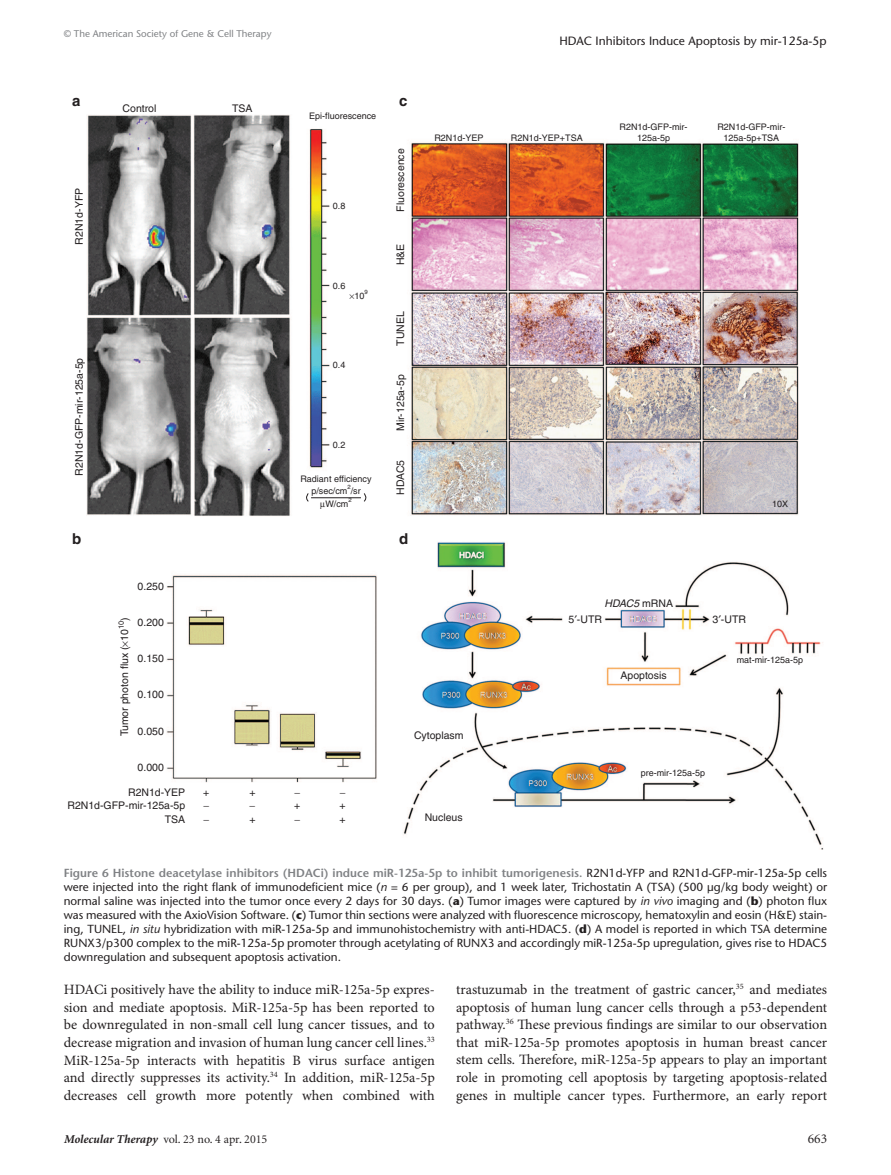
<style>
.page{position:relative;width:891px;height:1175px;background:#fff}
.page>*{position:absolute;margin:0;border:0;box-sizing:border-box;transform-origin:0 0}
.t1{font:700 15px "Helvetica";color:#231f20}
.t2{font:14.25px/17.7px "Minion Pro";color:#231f20;text-align:justify}
.t3{font:13.5px "Minion";color:#231f20}
.t4{font:12px "Stone Sans";color:#231f20}
.t5{font:12px "Minion";color:#231f20}
.t6{font:11.7px/14.1px "Stone Sans";color:#231f20;text-align:justify}
.t7{font:600 11.7px "ITC Stone Sans";color:#808285}
.t8{font:10.5px/13.4px "Helvetica";color:#231f20;text-align:right}
.t9{font:italic 10.5px "Helvetica";letter-spacing:-.015em;color:#231f20}
.t10{font:9.75px "Stone Sans";color:#808285}
.t11{font:9px/10.8px "Helvetica";color:#231f20;text-align:center}
.t12{font:6px "Helvetica";color:#231f20}
.s1{font-style:normal}
.s2{font-family:"Stone Sans";font-weight:400;color:#231f20}
.s3{font-style:italic}
.s4{font-weight:700}
.s5{font-weight:700;font-style:italic}
</style>
<div class="page">
<img style="left:87px;top:115px;width:737px;height:735px">
<svg style="left:123px;top:641px;width:5px;height:5px"></svg>
<svg style="left:304px;top:493px;width:64px;height:16px"></svg>
<svg style="left:350px;top:294px;width:4px;height:5px"></svg>
<svg style="left:203px;top:806px;width:6px;height:14px"></svg>
<p class="t10" style="left:64px;top:28px;width:209px">© The American Society of Gene &amp; Cell Therapy</p>
<p class="t1" style="left:72px;top:92px;width:10px">a</p>
<p class="t8" style="left:73px;top:244px;width:58px;rotate:-90deg">R2N1d-YFP</p>
<p class="t8" style="left:123px;top:102px;width:35px">Control</p>
<p class="t8" style="left:73px;top:475px;width:119px;rotate:-90deg">R2N1d-GFP-mir-125a-5p</p>
<p class="t8" style="left:232px;top:102px;width:22px">TSA</p>
<p class="t11" style="left:309px;top:111px;width:69px">Epi-fluorescence</p>
<p class="t11" style="left:333px;top:201px;width:14px">0.8</p>
<p class="t11" style="left:333px;top:280px;width:14px">0.6</p>
<p class="t12" style="left:365px;top:289px;width:5px">9</p>
<p class="t11" style="left:355px;top:290px;width:12px">10</p>
<p class="t11" style="left:333px;top:360px;width:14px">0.4</p>
<p class="t11" style="left:333px;top:439px;width:14px">0.2</p>
<p class="t11" style="left:300px;top:474px;width:73px">Radiant efficiency p/sec/cm /sr</p>
<p class="t12" style="left:347px;top:483px;width:5px">2</p>
<p class="t11" style="left:325px;top:498px;width:24px">W/cm</p>
<p class="t12" style="left:348px;top:496px;width:5px">2</p>
<p class="t1" style="left:399px;top:92px;width:10px">c</p>
<p class="t8" style="left:394px;top:211px;width:65px;rotate:-90deg">Fluorescence</p>
<p class="t8" style="left:394px;top:265px;width:23px;rotate:-90deg">H&amp;E</p>
<p class="t8" style="left:394px;top:346px;width:36px;rotate:-90deg">TUNEL</p>
<p class="t8" style="left:394px;top:431px;width:58px;rotate:-90deg">Mir-125a-5p</p>
<p class="t8" style="left:394px;top:494px;width:36px;rotate:-90deg">HDAC5</p>
<p class="t1" style="left:72px;top:529px;width:11px">b</p>
<p class="t1" style="left:399px;top:529px;width:11px">d</p>
<p class="t4" style="left:559px;top:34px;width:269px">HDAC Inhibitors Induce Apoptosis by mir-125a-5p</p>
<p class="t11" style="left:434px;top:132px;width:51px">R2N1d-YEP</p>
<p class="t11" style="left:511px;top:132px;width:73px">R2N1d-YEP+TSA</p>
<p class="t11" style="left:620px;top:121px;width:69px">R2N1d-GFP-mir-<br>125a-5p</p>
<p class="t11" style="left:717px;top:121px;width:69px">R2N1d-GFP-mir-<br>125a-5p+TSA</p>
<p class="t11" style="left:772px;top:498px;width:18px">10X</p>
<p class="t8" style="left:138px;top:579px;width:28px">0.250</p>
<p class="t8" style="left:138px;top:615px;width:28px">0.200</p>
<p class="t8" style="left:138px;top:651px;width:28px">0.150</p>
<p class="t8" style="left:118px;top:736px;width:121px;rotate:-90deg">Tumor photon flux ( 10<sup>10</sup>)</p>
<p class="t8" style="left:138px;top:688px;width:28px">0.100</p>
<p class="t8" style="left:138px;top:724px;width:28px">0.050</p>
<p class="t8" style="left:138px;top:760px;width:28px">0.000</p>
<p class="t8" style="left:67px;top:785px;width:119px">R2N1d-YEP<br>R2N1d-GFP-mir-125a-5p</p>
<p class="t8" style="left:165px;top:812px;width:22px">TSA</p>
<p class="t8" style="left:203px;top:785px;width:8px">+</p>
<p class="t8" style="left:249px;top:785px;width:8px">+</p>
<p class="t8" style="left:249px;top:812px;width:8px">+</p>
<p class="t8" style="left:294px;top:798px;width:8px">+</p>
<p class="t8" style="left:340px;top:798px;width:8px;line-height:14px;text-align:left">+ +</p>
<p class="t8" style="left:414px;top:729px;width:51px">Cytoplasm</p>
<p class="t8" style="left:425px;top:810px;width:39px">Nucleus</p>
<p class="t9" style="left:604px;top:597px;width:70px">HDAC5 <span class="s1">mRNA</span></p>
<p class="t8" style="left:569px;top:612px;width:35px">5 -UTR</p>
<p class="t8" style="left:713px;top:612px;width:35px">3 -UTR</p>
<p class="t11" style="left:737px;top:654px;width:68px">mat-mir-125a-5p</p>
<p class="t8" style="left:621px;top:669px;width:48px">Apoptosis</p>
<p class="t11" style="left:641px;top:768px;width:66px">pre-mir-125a-5p</p>
<p class="t7" style="left:64px;top:865px;width:765px">Figure 6 Histone deacetylase inhibitors (HDACi) induce miR-125a-5p to inhibit tumorigenesis. <span class="s2">R2N1d-YFP and R2N1d-GFP-mir-125a-5p cells</span></p>
<p class="t6" style="left:64px;top:879px;width:765px">were injected into the right flank of immunodeficient mice (<span class="s3">n</span> = 6 per group), and 1 week later, Trichostatin A (TSA) (500 μg/kg body weight) or normal saline was injected into the tumor once every 2 days for 30 days. (<span class="s4">a</span>) Tumor images were captured by <span class="s3">in vivo</span> imaging and (<span class="s4">b</span>) photon flux was measured with the AxioVision Software. (<span class="s4">c</span>) Tumor thin sections were analyzed with fluorescence microscopy, hematoxylin and eosin (H&amp;E) stain&shy;ing, TUNEL, <span class="s3">in situ</span> hybridization with miR-125a-5p and immunohistochemistry with anti-HDAC5. (<span class="s4">d</span>) A model is reported in which TSA determine RUNX3/p300 complex to the miR-125a-5p promoter through acetylating of RUNX3 and accordingly miR-125a-5p upregulation, gives rise to HDAC5 downregulation and subsequent apoptosis activation.</p>
<p class="t2" style="left:64px;top:981px;width:373px">HDACi positively have the ability to induce miR-125a-5p expres&shy;sion and mediate apoptosis. MiR-125a-5p has been reported to be downregulated in non-small cell lung cancer tissues, and to decrease migration and invasion of human lung cancer cell lines.<sup>33<br></sup>MiR-125a-5p interacts with hepatitis B virus surface antigen and directly suppresses its activity.<sup>34</sup> In addition, miR-125a-5p decreases cell growth more potently when combined with</p>
<p class="t2" style="left:456px;top:981px;width:373px">trastuzumab in the treatment of gastric cancer,<sup>35</sup> and mediates apoptosis of human lung cancer cells through a p53-dependent pathway.<sup>36</sup> These previous findings are similar to our observation that miR-125a-5p promotes apoptosis in human breast cancer stem cells. Therefore, miR-125a-5p appears to play an important role in promoting cell apoptosis by targeting apoptosis-related genes in multiple cancer types. Furthermore, an early report</p>
<p class="t5" style="left:64px;top:1133px;width:205px"><span class="s5">Molecular Therapy</span> vol. 23 no. 4 apr. 2015</p>
<p class="t3" style="left:808px;top:1132px;width:21px">663</p>
</div>
